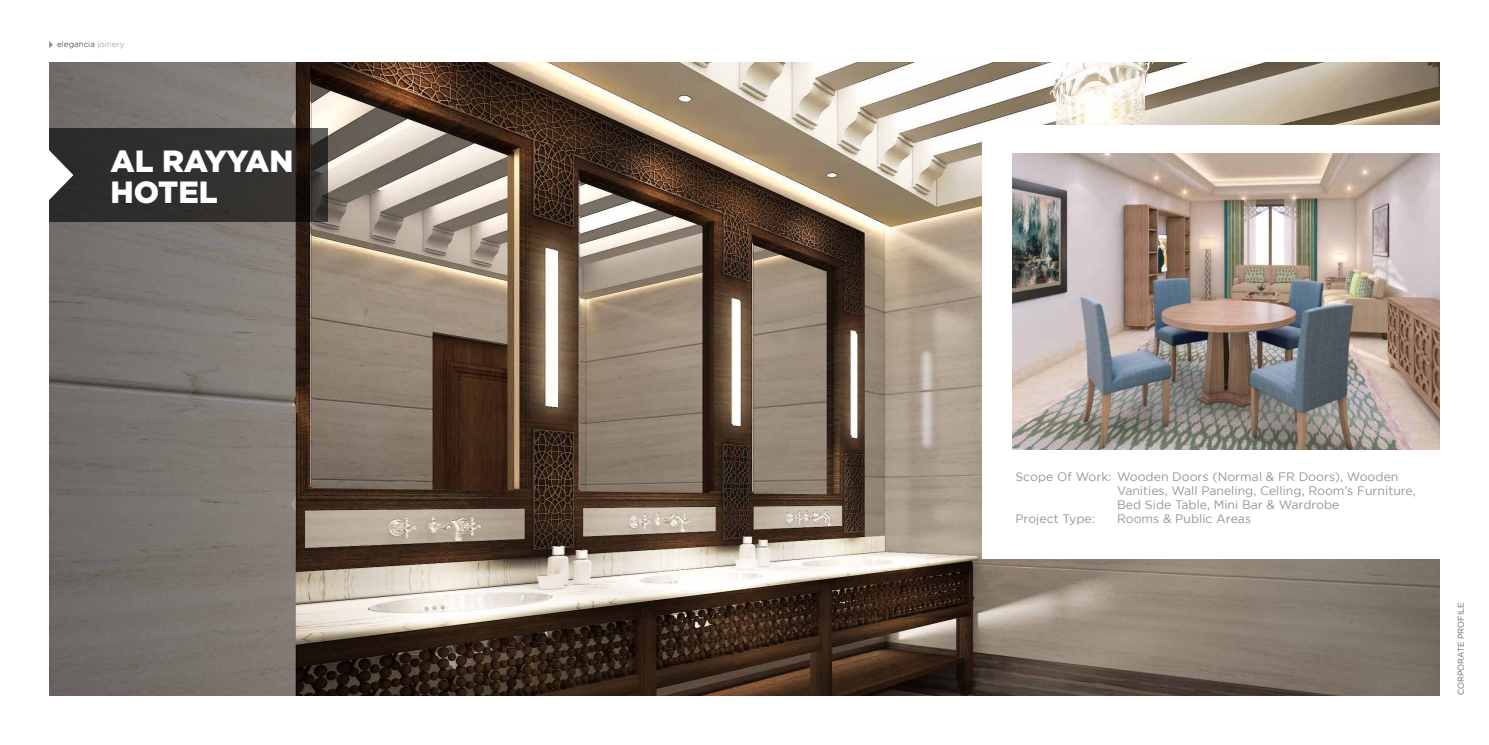
<style>
.page{position:relative;width:1489px;height:745px;background:#fff}
.page>*{position:absolute;margin:0;border:0;box-sizing:border-box;transform-origin:0 0}
.t1{font:900 30.62px/30.6px "Gotham";letter-spacing:-.005em;color:#fff}
.t2{font:12.25px "Gotham";color:#939598}
.t3{font:300 8.14px "Gotham";color:#231f20}
.s1{color:#86888a}
</style>
<div class="page">
<svg style="left:49px;top:41px;width:4px;height:7px"></svg>
<img style="left:50px;top:62px;width:1389px;height:632px">
<svg style="left:50px;top:128px;width:278px;height:94px;background:#302d2c"></svg>
<svg style="left:49px;top:147px;width:24px;height:56px"></svg>
<div style="left:982px;top:125px;width:506px;height:433px;background:#fff"></div>
<img style="left:1012px;top:154px;width:427px;height:295px">
<p class="t3" style="left:57px;top:40px;width:69px">elegancia <span class="s1">joinery</span></p>
<h1 class="t1" style="left:110px;top:145px;width:185px">AL RAYYAN<br>HOTEL</h1>
<p class="t2" style="left:1015px;top:469px;width:384px">Scope Of Work: Wooden Doors (Normal &amp; FR Doors), Wooden</p>
<p class="t2" style="left:1116px;top:483px;width:300px">Vanities, Wall Paneling, Celling, Room’s Furniture,</p>
<p class="t2" style="left:1116px;top:497px;width:224px">Bed Side Table, Mini Bar &amp; Wardrobe</p>
<p class="t2" style="left:1015px;top:511px;width:81px">Project Type:</p>
<p class="t2" style="left:1116px;top:511px;width:136px">Rooms &amp; Public Areas</p>
<p class="t3" style="left:1456px;top:694px;width:93px;rotate:-90deg">CORPORATE PROFILE</p>
</div>
